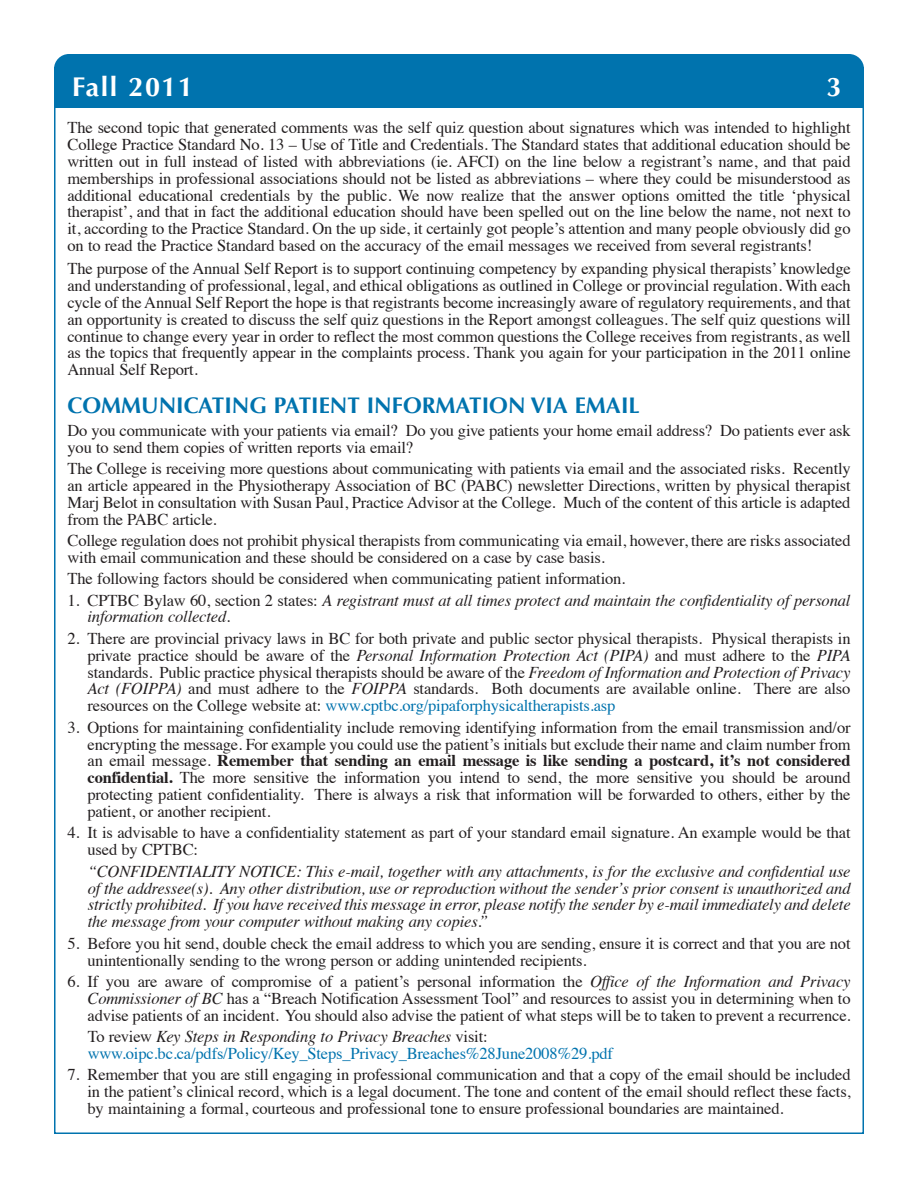
<style>
.page{position:relative;width:918px;height:1188px;background:#fff}
.page>*{position:absolute;margin:0;border:0;box-sizing:border-box;transform-origin:0 0}
.t1{font:700 27px "Optima";letter-spacing:.055em;color:#fff}
.t2{font:700 22.5px "Optima";color:#0073ae}
.t3{font:16.5px/16.8px "Times";letter-spacing:-.01em;color:#231f20;text-align:justify}
.t4{font:italic 16.5px/16.8px "Times";letter-spacing:-.01em;color:#231f20}
.t5{font:16.5px/16.8px "Times";letter-spacing:-.01em;color:#0073ae}
.s1{font-style:normal}
.s2{font-style:italic}
.s3{color:#0073ae}
.s4{font-weight:700}
.s5{color:#231f20}
.s6{font-style:italic;color:#231f20}
</style>
<div class="page">
<div style="left:54px;top:54px;width:810px;height:54px;background:#0073ae;border-radius:15px"></div>
<div style="left:54px;top:68px;width:810px;height:40px;background:#0073ae"></div>
<p class="t1" style="left:72px;top:71px;width:123px">Fall 2011</p>
<p class="t1" style="left:826px;top:71px;width:17px">3</p>
<p class="t3" style="left:68px;top:121px;width:785px">The second topic that generated comments was the self quiz question about signatures which was intended to highlight College Practice Standard No. 13 – Use of Title and Credentials. The Standard states that additional education should be written out in full instead of listed with abbreviations (ie. AFCI) on the line below a registrant’s name, and that paid memberships in professional associations should not be listed as abbreviations – where they could be misunderstood as additional educational credentials by the public. We now realize that the answer options omitted the title ‘physical therapist’, and that in fact the additional education should have been spelled out on the line below the name, not next to it, according to the Practice Standard. On the up side, it certainly got people’s attention and many people obviously did go on to read the Practice Standard based on the accuracy of the email messages we received from several registrants!</p>
<p class="t3" style="left:68px;top:262px;width:785px">The purpose of the Annual Self Report is to support continuing competency by expanding physical therapists’ knowledge and understanding of professional, legal, and ethical obligations as outlined in College or provincial regulation. With each cycle of the Annual Self Report the hope is that registrants become increasingly aware of regulatory requirements, and that an opportunity is created to discuss the self quiz questions in the Report amongst colleagues. The self quiz questions will continue to change every year in order to reflect the most common questions the College receives from registrants, as well as the topics that frequently appear in the complaints process. Thank you again for your participation in the 2011 online Annual Self Report.</p>
<p class="t2" style="left:68px;top:392px;width:574px">COMMUNICATING PATIENT INFORMATION VIA EMAIL</p>
<p class="t3" style="left:68px;top:423px;width:785px">Do you communicate with your patients via email? Do you give patients your home email address? Do patients ever ask you to send them copies of written reports via email?</p>
<p class="t3" style="left:68px;top:461px;width:785px">The College is receiving more questions about communicating with patients via email and the associated risks. Recently an article appeared in the Physiotherapy Association of BC (PABC) newsletter Directions, written by physical therapist Marj Belot in consultation with Susan Paul, Practice Advisor at the College. Much of the content of this article is adapted from the PABC article.</p>
<p class="t3" style="left:68px;top:533px;width:785px">College regulation does not prohibit physical therapists from communicating via email, however, there are risks associated with email communication and these should be considered on a case by case basis.</p>
<p class="t3" style="left:68px;top:572px;width:559px">The following factors should be considered when communicating patient information.</p>
<p class="t4" style="left:88px;top:593px;width:764px;text-indent:-20px"><span class="s1">1. CPTBC Bylaw 60, section 2 states:</span> A registrant must at all times protect and maintain the confidentiality of personal information collected.</p>
<p class="t3" style="left:88px;top:631px;width:765px;text-indent:-20px">2. There are provincial privacy laws in BC for both private and public sector physical therapists. Physical therapists in private practice should be aware of the <span class="s2">Personal Information Protection Act (PIPA)</span> and must adhere to the <span class="s2">PIPA </span>standards. Public practice physical therapists should be aware of the <span class="s2">Freedom of Information and Protection of Privacy Act (FOIPPA)</span> and must adhere to the <span class="s2">FOIPPA</span> standards. Both documents are available online. There are also resources on the College website at: <span class="s3">www.cptbc.org/pipaforphysicaltherapists.asp</span></p>
<p class="t3" style="left:88px;top:720px;width:765px;text-indent:-20px">3. Options for maintaining confidentiality include removing identifying information from the email transmission and/or encrypting the message. For example you could use the patient’s initials but exclude their name and claim number from an email message. <span class="s4">Remember that sending an email message is like sending a postcard, it’s not considered confidential.</span> The more sensitive the information you intend to send, the more sensitive you should be around protecting patient confidentiality. There is always a risk that information will be forwarded to others, either by the patient, or another recipient.</p>
<p class="t3" style="left:88px;top:826px;width:765px;text-indent:-20px">4. It is advisable to have a confidentiality statement as part of your standard email signature. An example would be that used by CPTBC:</p>
<p class="t4" style="left:88px;top:864px;width:764px;text-align:justify">“CONFIDENTIALITY NOTICE: This e-mail, together with any attachments, is for the exclusive and confidential use of the addressee(s). Any other distribution, use or reproduction without the sender’s prior consent is unauthorized and strictly prohibited. If you have received this message in error, please notify the sender by e-mail immediately and delete the message from your computer without making any copies.”</p>
<p class="t3" style="left:88px;top:936px;width:765px;text-indent:-20px">5. Before you hit send, double check the email address to which you are sending, ensure it is correct and that you are not unintentionally sending to the wrong person or adding unintended recipients.</p>
<p class="t3" style="left:88px;top:974px;width:765px;text-indent:-20px">6. If you are aware of compromise of a patient’s personal information the <span class="s2">Office of the Information and Privacy Commissioner of BC</span> has a “Breach Notification Assessment Tool” and resources to assist you in determining when to advise patients of an incident. You should also advise the patient of what steps will be to taken to prevent a recurrence.</p>
<p class="t5" style="left:88px;top:1029px;width:527px"><span class="s5">To review</span> <span class="s6">Key Steps in Responding to Privacy Breaches</span> <span class="s5">visit: </span>www.oipc.bc.ca/pdfs/Policy/Key_Steps_Privacy_Breaches%28June2008%29.pdf</p>
<p class="t3" style="left:88px;top:1068px;width:765px;text-indent:-20px">7. Remember that you are still engaging in professional communication and that a copy of the email should be included in the patient’s clinical record, which is a legal document. The tone and content of the email should reflect these facts, by maintaining a formal, courteous and professional tone to ensure professional boundaries are maintained.</p>
</div>
